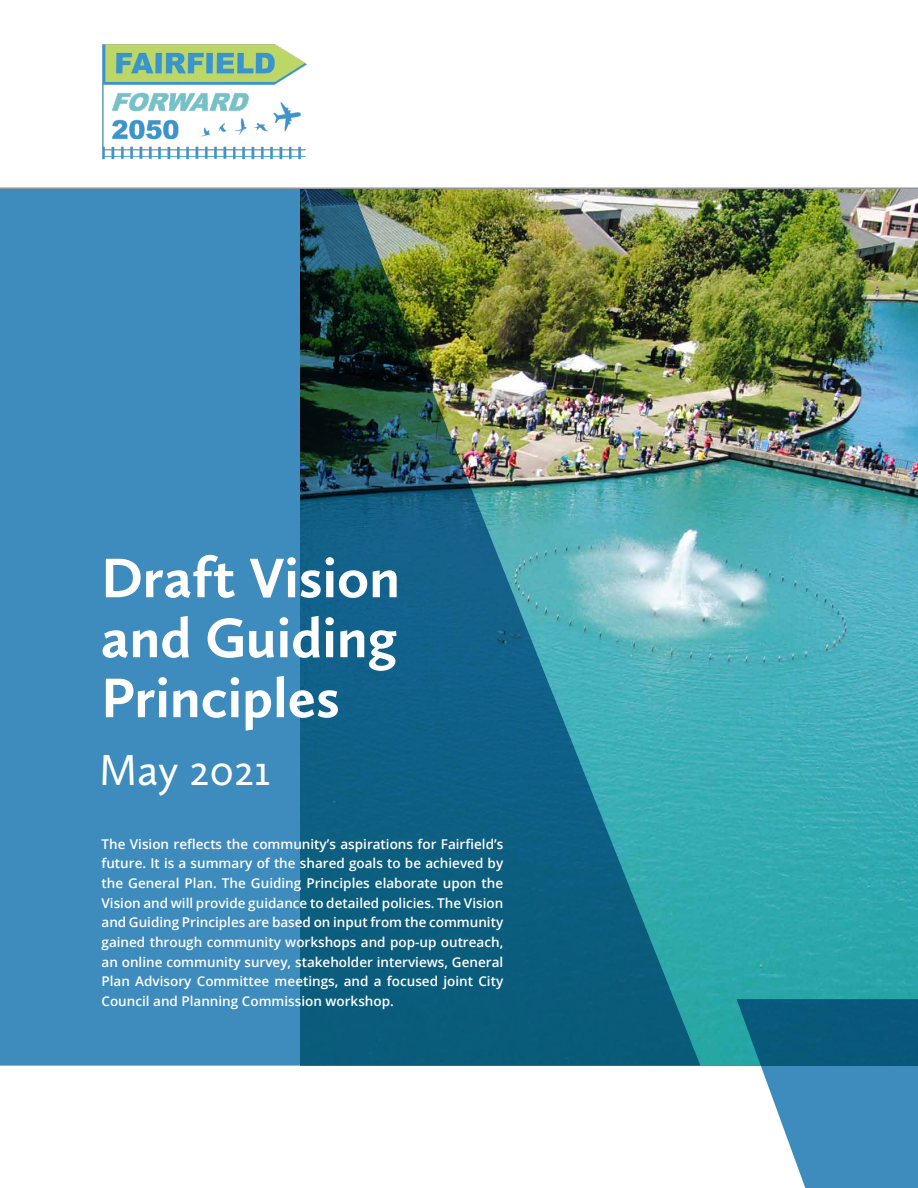
<style>
.page{position:relative;width:918px;height:1188px;background:#fff}
.page>*{position:absolute;margin:0;border:0;box-sizing:border-box;transform-origin:0 0}
.t1{font:700 57.6px/60px "Calluna Sans";color:#fff;text-align:justify}
.t2{font:45px "Calluna Sans";color:#fff}
.t3{font:600 13.5px/19.6px "Open Sans";color:#fff;text-align:justify}
</style>
<div class="page">
<img style="left:700px;top:189px;width:218px;height:877px">
<img style="left:0;top:189px;width:700px;height:877px">
<svg style="left:737px;top:999px;width:181px;height:189px"></svg>
<svg style="left:0;top:187px;width:918px;height:2px;background:#adafb1"></svg>
<img style="left:102px;top:44px;width:205px;height:116px">
<h1 class="t1" style="left:101px;top:547px;width:300px">Draft Vision and Guiding Principles</h1>
<h2 class="t2" style="left:99px;top:742px;width:173px">May 2021</h2>
<p class="t3" style="left:102px;top:834px;width:403px">The Vision reflects the community’s aspirations for Fairfield’s future. It is a summary of the shared goals to be achieved by the General Plan. The Guiding Principles elaborate upon the Vision and will provide guidance to detailed policies. The Vision and Guiding Principles are based on input from the community gained through community workshops and pop-up outreach, an online community survey, stakeholder interviews, General Plan Advisory Committee meetings, and a focused joint City Council and Planning Commission workshop.</p>
</div>
